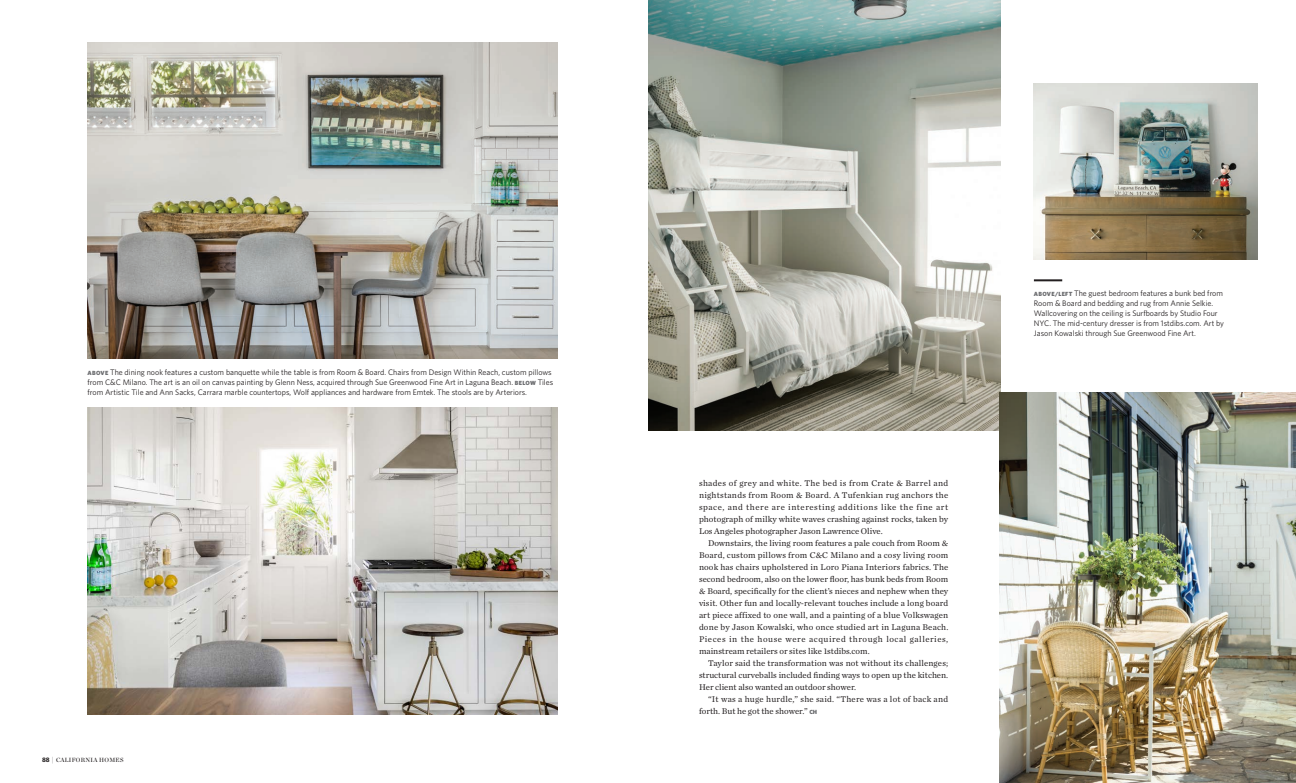
<style>
.page{position:relative;width:1296px;height:783px;background:#fff}
.page>*{position:absolute;margin:0;border:0;box-sizing:border-box;transform-origin:0 0}
.body_justified{font:8.8px/12px "Chronicle Text G1";color:#231f20;text-align:justify}
.body_justified-2{font:8.8px/12px "Chronicle Text G1";letter-spacing:.025em;color:#231f20}
.caption_black{font:8px/10px "Whitney";color:#231f20}
.t1{font:6px "Chronicle Display Semi";letter-spacing:.05em;color:#231f20}
.s1{font-weight:900;font-size:6px;color:#6c6d70}
.s2{font-family:"Whitney";font-weight:700;font-size:6.5px}
.s3{font-family:"Chronicle Display";font-weight:300;font-size:7px}
.s4{font-family:"Whitney";font-weight:900;font-size:6px;color:#6c6d70}
</style>
<div class="page">
<img style="left:87px;top:42px;width:471px;height:317px">
<img style="left:87px;top:407px;width:471px;height:308px">
<img style="left:648px;top:0;width:352px;height:430px">
<img style="left:1000px;top:392px;width:296px;height:391px">
<img style="left:1034px;top:83px;width:224px;height:177px">
<hr style="left:1034px;top:279px;width:28px;height:2px;background:#231f20">
<p class="caption_black" style="left:88px;top:367px;width:467px"><span class="s1">ABOVE</span> The dining nook features a custom banquette while the table is from Room &amp; Board. Chairs from Design Within Reach, custom pillows from C&amp;C Milano. The art is an oil on canvas painting by Glenn Ness, acquired through Sue Greenwood Fine Art in Laguna Beach. <span class="s1">BELOW</span> Tiles from Artistic Tile and Ann Sacks, Carrara marble countertops, Wolf appliances and hardware from Emtek. The stools are by Arteriors.</p>
<p class="t1" style="left:42px;top:755px;width:83px"><span class="s2">88</span> <span class="s3">|</span> CALIFORNIA HOMES</p>
<p class="body_justified" style="left:699px;top:477px;width:251px">shades of grey and white. The bed is from Crate &amp; Barrel and nightstands from Room &amp; Board. A Tufenkian rug anchors the space, and there are interesting additions like the fine art photograph of milky white waves crashing against rocks, taken by Los Angeles photographer Jason Lawrence Olive.</p>
<p class="body_justified" style="left:699px;top:537px;width:251px;text-indent:9px">Downstairs, the living room features a pale couch from Room &amp; Board, custom pillows from C&amp;C Milano and a cosy living room nook has chairs upholstered in Loro Piana Interiors fabrics. The second bedroom, also on the lower floor, has bunk beds from Room &amp; Board, specifically for the client’s nieces and nephew when they visit. Other fun and locally-relevant touches include a long board art piece affixed to one wall, and a painting of a blue Volkswagen done by Jason Kowalski, who once studied art in Laguna Beach.<br>Pieces in the house were acquired through local galleries, mainstream retailers or sites like 1stdibs.com.</p>
<p class="body_justified" style="left:699px;top:657px;width:251px;text-indent:9px">Taylor said the transformation was not without its challenges; structural curveballs included finding ways to open up the kitchen.<br>Her client also wanted an outdoor shower.</p>
<p class="body_justified-2" style="left:699px;top:693px;width:251px;text-indent:9px">“It was a huge hurdle,” she said. “There was a lot of back and forth. But he got the shower.” <span class="s4">CH</span></p>
<p class="caption_black" style="left:1034px;top:288px;width:192px"><span class="s1">ABOVE/LEFT</span> The guest bedroom features a bunk bed from Room &amp; Board and bedding and rug from Annie Selkie.<br>Wallcovering on the ceiling is Surfboards by Studio Four NYC. The mid-century dresser is from 1stdibs.com. Art by Jason Kowalski through Sue Greenwood Fine Art.</p>
</div>
